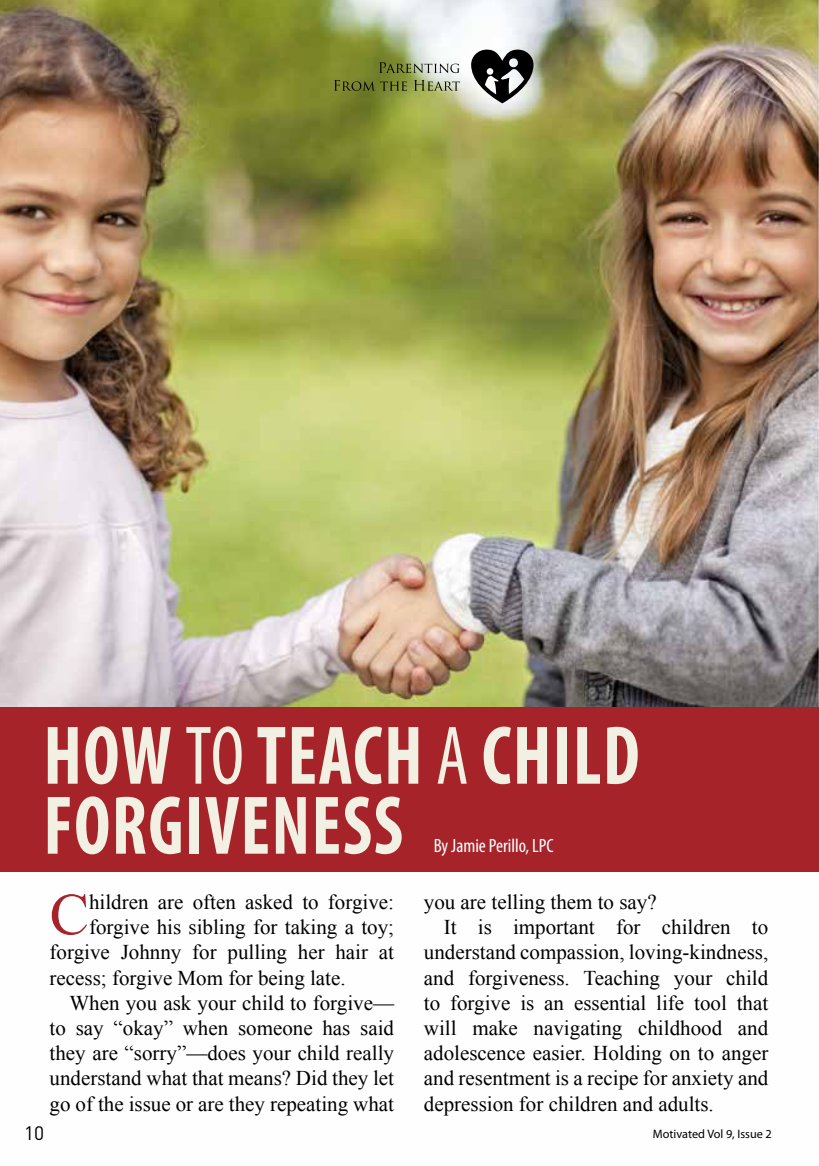
<style>
.page{position:relative;width:819px;height:1166px;background:#fff}
.page>*{position:absolute;margin:0;border:0;box-sizing:border-box;transform-origin:0 0}
.t1{font:700 condensed 84px/70px "Myriad Pro";letter-spacing:.02em;color:#f2f0e2;scale:.89 1}
.t2{font:58.98px "Times New Roman";color:#a62429}
.t3{font:21px "Times New Roman";color:#000}
.t4{font:condensed 19.25px "Myriad Pro";color:#fff}
.t5{font:19.25px "DIN Pro";color:#000}
.t6{font:12.25px "Myriad Pro";color:#000}
.s1{font-weight:400}
</style>
<div class="page">
<img style="left:0;top:0;width:819px;height:872px">
<svg style="left:471px;top:50px;width:62px;height:53px"></svg>
<svg style="left:379px;top:62px;width:80px;height:11px"></svg>
<svg style="left:334px;top:80px;width:73px;height:11px"></svg>
<svg style="left:414px;top:80px;width:46px;height:11px"></svg>
<div style="left:0;top:707px;width:818px;height:164px;background:#a62429"></div>
<h1 class="t1" style="left:43px;top:719px;width:671px">HOW <span class="s1">to</span> TEACH <span class="s1">a</span> CHI LD<br>FORGIVENESS</h1>
<p class="t4" style="left:433px;top:834px;width:122px">By Jamie Perillo, LPC</p>
<h2 class="t2" style="left:50px;top:875px;width:41px">C</h2>
<p class="t3" style="left:89px;top:888px;width:306px">hildren are often asked to forgive:</p>
<p class="t3" style="left:89px;top:913px;width:306px">forgive his sibling for taking a toy;</p>
<p class="t3" style="left:50px;top:938px;width:346px">forgive Johnny for pulling her hair at</p>
<p class="t3" style="left:50px;top:963px;width:297px">recess; forgive Mom for being late.</p>
<p class="t3" style="left:69px;top:988px;width:326px">When you ask your child to forgive—</p>
<p class="t3" style="left:50px;top:1014px;width:346px">to say “okay” when someone has said</p>
<p class="t3" style="left:50px;top:1039px;width:346px">they are “sorry”—does your child really</p>
<p class="t3" style="left:50px;top:1064px;width:346px">understand what that means? Did they let</p>
<p class="t3" style="left:50px;top:1089px;width:346px">go of the issue or are they repeating what</p>
<p class="t3" style="left:424px;top:888px;width:234px">you are telling them to say?</p>
<p class="t3" style="left:443px;top:913px;width:326px">It is important for children to</p>
<p class="t3" style="left:424px;top:938px;width:346px">understand compassion, loving-kindness,</p>
<p class="t3" style="left:424px;top:963px;width:346px">and forgiveness. Teaching your child</p>
<p class="t3" style="left:424px;top:988px;width:346px">to forgive is an essential life tool that</p>
<p class="t3" style="left:424px;top:1014px;width:346px">will make navigating childhood and</p>
<p class="t3" style="left:424px;top:1039px;width:346px">adolescence easier. Holding on to anger</p>
<p class="t3" style="left:424px;top:1064px;width:346px">and resentment is a recipe for anxiety and</p>
<p class="t3" style="left:424px;top:1089px;width:291px">depression for children and adults.</p>
<p class="t5" style="left:24px;top:1119px;width:22px">10</p>
<p class="t6" style="left:652px;top:1126px;width:120px">Motivated Vol 9, Issue 2</p>
</div>
